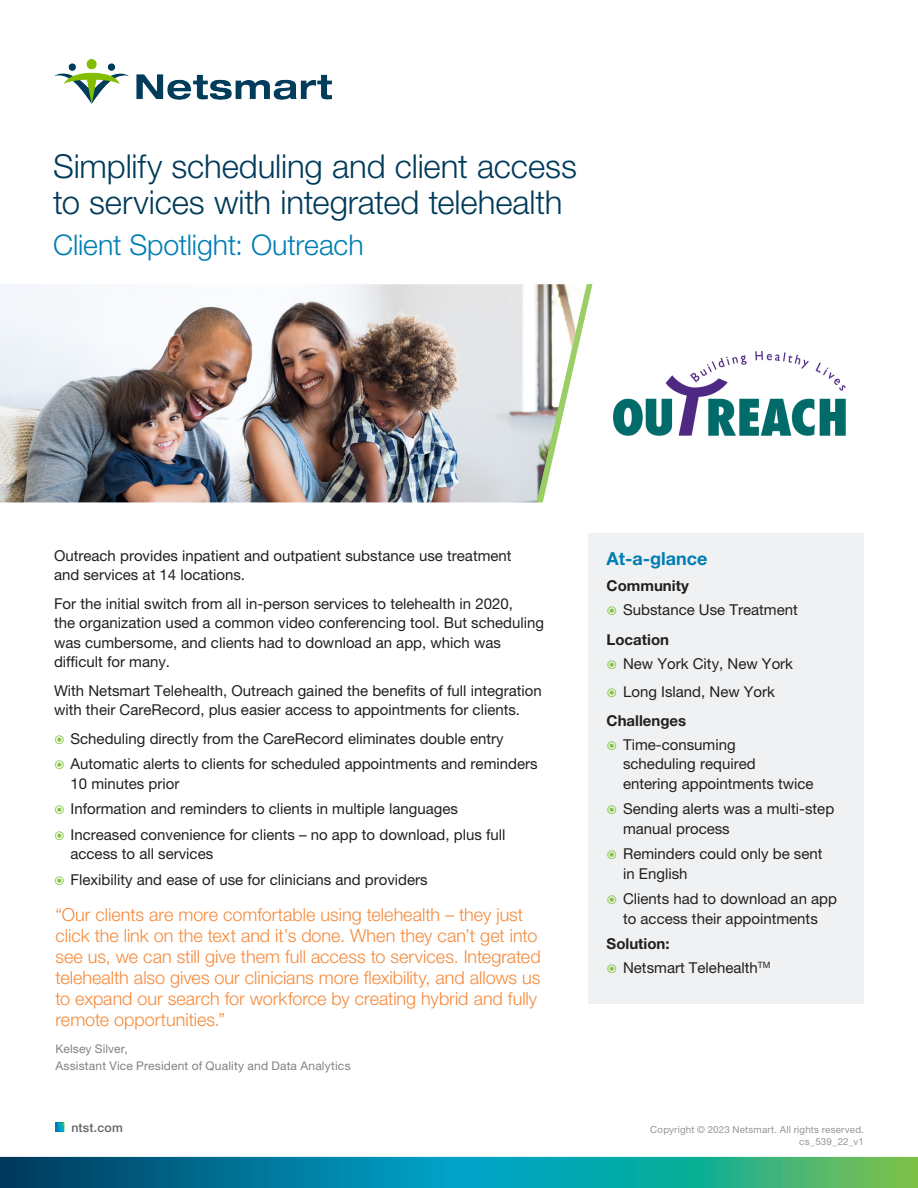
<style>
.page{position:relative;width:918px;height:1188px;background:#fff}
.page>*{position:absolute;margin:0;border:0;box-sizing:border-box;transform-origin:0 0}
.t1{font:300 33px/36px "Helvetica Neue LT Pro";letter-spacing:-.005em;color:#023b5a}
.t2{font:300 28.5px "Helvetica Neue LT Pro";letter-spacing:-.005em;color:#007db5}
.Quotation{font:300 18px/21px "Helvetica Neue LT Pro";color:#f58a3b}
.Subhead{font:700 18px "Helvetica Neue LT Pro";color:#007db5}
.Body_copy{font:15px/19.5px "Helvetica Neue LT Pro";color:#231f20}
.Body_copy-2{font:700 15px "Helvetica Neue LT Pro";color:#231f20}
.t3{font:500 12.3px "Helvetica Neue LT Pro";letter-spacing:.015em;color:#636366}
.Quotation-2{font:12px/16.5px "Helvetica Neue LT Pro";letter-spacing:.015em;color:#808285}
.t4{font:9.75px "Helvetica Neue LT Pro";letter-spacing:.02em;color:#939598}
</style>
<div class="page">
<svg style="left:0;top:1157px;width:918px;height:31px;background:#128f91"></svg>
<img style="left:54px;top:59px;width:277px;height:44px">
<svg style="left:56px;top:1122px;width:8px;height:10px"></svg>
<img style="left:0;top:284px;width:537px;height:218px">
<svg style="left:537px;top:284px;width:56px;height:218px"></svg>
<div style="left:589px;top:533px;width:275px;height:471px;background:#f0f1f2"></div>
<img style="left:613px;top:352px;width:233px;height:83px">
<p class="t1" style="left:53px;top:148px;width:525px">Simplify scheduling and client access to services with integrated telehealth</p>
<p class="t2" style="left:53px;top:227px;width:312px">Client Spotlight: Outreach</p>
<p class="Body_copy" style="left:54px;top:545px;width:459px">Outreach provides inpatient and outpatient substance use treatment and services at 14 locations.</p>
<p class="Body_copy" style="left:54px;top:593px;width:492px">For the initial switch from all in-person services to telehealth in 2020,<br>the organization used a common video conferencing tool. But scheduling was cumbersome, and clients had to download an app, which was difficult for many.</p>
<p class="Body_copy" style="left:54px;top:680px;width:489px">With Netsmart Telehealth, Outreach gained the benefits of full integration with their CareRecord, plus easier access to appointments for clients.</p>
<p class="Body_copy" style="left:70px;top:728px;width:435px">Scheduling directly from the CareRecord eliminates double entry</p>
<p class="Body_copy" style="left:70px;top:754px;width:469px">Automatic alerts to clients for scheduled appointments and reminders<br>10 minutes prior</p>
<p class="Body_copy" style="left:70px;top:799px;width:389px">Information and reminders to clients in multiple languages</p>
<p class="Body_copy" style="left:70px;top:824px;width:437px">Increased convenience for clients – no app to download, plus full access to all services</p>
<p class="Body_copy" style="left:70px;top:869px;width:359px">Flexibility and ease of use for clinicians and providers</p>
<p class="Quotation" style="left:56px;top:904px;width:487px">“Our clients are more comfortable using telehealth – they just click the link on the text and it’s done. When they can’t get into see us, we can still give them full access to services. Integrated telehealth also gives our clinicians more flexibility, and allows us to expand our search for workforce by creating hybrid and fully remote opportunities.”</p>
<p class="Quotation-2" style="left:56px;top:1041px;width:297px">Kelsey Silver,<br>Assistant Vice President of Quality and Data Analytics</p>
<p class="Subhead" style="left:607px;top:548px;width:102px">At-a-glance</p>
<p class="Body_copy-2" style="left:607px;top:576px;width:84px">Community</p>
<p class="Body_copy" style="left:623px;top:600px;width:176px">Substance Use Treatment</p>
<p class="Body_copy-2" style="left:607px;top:630px;width:64px">Location</p>
<p class="Body_copy" style="left:623px;top:654px;width:171px">New York City, New York</p>
<p class="Body_copy" style="left:623px;top:682px;width:153px">Long Island, New York</p>
<p class="Body_copy-2" style="left:607px;top:711px;width:81px">Challenges</p>
<p class="Body_copy" style="left:623px;top:735px;width:192px">Time-consuming<br>scheduling required entering appointments twice</p>
<p class="Body_copy" style="left:623px;top:799px;width:213px">Sending alerts was a multi-step manual process</p>
<p class="Body_copy" style="left:623px;top:844px;width:201px">Reminders could only be sent in English</p>
<p class="Body_copy" style="left:623px;top:889px;width:215px">Clients had to download an app to access their appointments</p>
<p class="Body_copy-2" style="left:607px;top:935px;width:65px">Solution:</p>
<p class="Body_copy" style="left:623px;top:958px;width:149px">Netsmart Telehealth<sup>TM</sup></p>
<p class="t3" style="left:71px;top:1120px;width:53px">ntst.com</p>
<p class="t4" style="left:650px;top:1124px;width:215px">Copyright © 2023 Netsmart. All rights reserved.</p>
<p class="t4" style="left:799px;top:1136px;width:66px">cs_539_22_v1</p>
</div>
